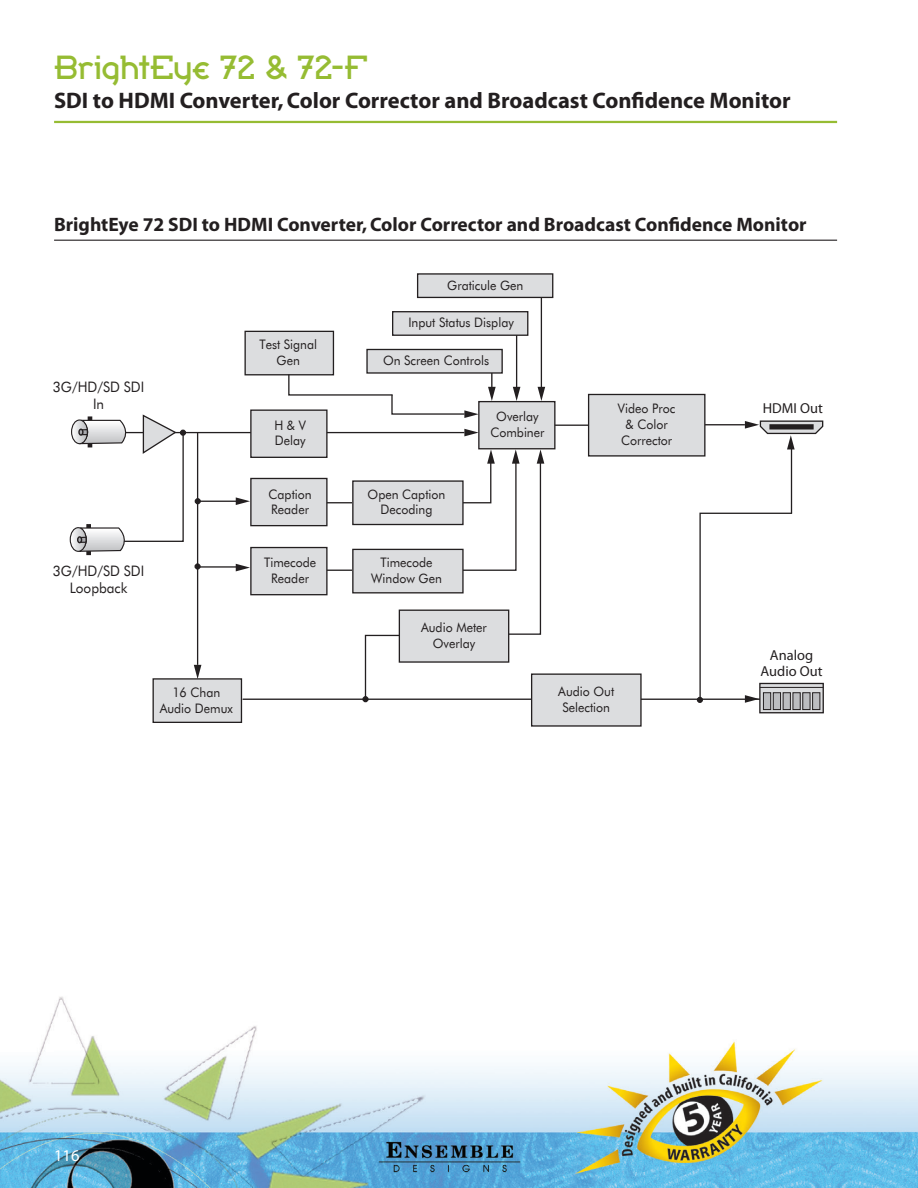
<style>
.page{position:relative;width:918px;height:1188px;background:#fff}
.page>*{position:absolute;margin:0;border:0;box-sizing:border-box;transform-origin:0 0}
._2013_Product_Number{font:33px "Broadband ICG";letter-spacing:-.01em;color:#96bc33}
._2013_small_Product{font:700 22.5px "Myriad";color:#231f20}
._2013_Feature_Order{font:700 19.5px "Myriad";color:#231f20}
.t1{font:16.5px "Myriad";color:#fff}
.t2{font:14.4px/17.4px "Futura BT";color:#231f20;text-align:center;scale:.94 1}
.t3{font:14.4px/15.8px "Futura";color:#231f20;text-align:center}
.t4{font:13.2px/15.8px "Futura BT";color:#231f20;text-align:center;scale:.94 1}
</style>
<div class="page">
<img style="left:0;top:996px;width:918px;height:192px">
<hr style="left:54px;top:121px;width:783px;height:2px;background:#96bc33">
<hr style="left:699px;top:424px;width:46px;height:1px;background:#231f20">
<hr style="left:516px;top:311px;width:1px;height:80px;background:#231f20">
<svg style="left:513px;top:387px;width:7px;height:14px"></svg>
<hr style="left:491px;top:356px;width:2px;height:34px;background:#231f20">
<svg style="left:488px;top:387px;width:8px;height:14px"></svg>
<hr style="left:541px;top:283px;width:1px;height:108px;background:#231f20">
<hr style="left:243px;top:699px;width:546px;height:1px;background:#231f20">
<hr style="left:544px;top:425px;width:63px;height:1px;background:#231f20">
<hr style="left:109px;top:432px;width:355px;height:1px;background:#231f20">
<hr style="left:197px;top:433px;width:1px;height:232px;background:#231f20">
<div style="left:392px;top:311px;width:136px;height:25px;background:#dcdddf;border:1px solid #231f20"></div>
<div style="left:417px;top:273px;width:136px;height:25px;background:#dcdddf;border:1px solid #231f20"></div>
<div style="left:366px;top:349px;width:137px;height:25px;background:#dcdddf;border:1px solid #231f20"></div>
<div style="left:251px;top:478px;width:76px;height:48px;background:#dcdddf"></div>
<div style="left:250px;top:478px;width:78px;height:48px;border:1px solid #231f20"></div>
<div style="left:251px;top:410px;width:76px;height:47px;background:#dcdddf"></div>
<div style="left:250px;top:409px;width:78px;height:49px;border:1px solid #231f20"></div>
<div style="left:479px;top:402px;width:76px;height:47px;background:#dcdddf"></div>
<div style="left:478px;top:401px;width:78px;height:48px;border:1px solid #231f20"></div>
<div style="left:251px;top:548px;width:76px;height:47px;background:#dcdddf"></div>
<div style="left:250px;top:547px;width:78px;height:48px;border:1px solid #231f20"></div>
<hr style="left:87px;top:525px;width:3px;height:30px;background:#231f20">
<div style="left:86px;top:524px;width:5px;height:31px;border:1px solid #231f20"></div>
<div style="left:589px;top:394px;width:116px;height:62px;background:#dcdddf"></div>
<div style="left:588px;top:394px;width:118px;height:63px;border:1px solid #231f20"></div>
<div style="left:532px;top:674px;width:109px;height:52px;background:#dcdddf"></div>
<div style="left:531px;top:673px;width:111px;height:54px;border:1px solid #231f20"></div>
<div style="left:153px;top:679px;width:88px;height:43px;background:#dcdddf"></div>
<div style="left:153px;top:678px;width:89px;height:45px;border:1px solid #231f20"></div>
<div style="left:245px;top:331px;width:88px;height:44px;background:#dcdddf"></div>
<div style="left:244px;top:331px;width:90px;height:44px;border:1px solid #231f20"></div>
<svg style="left:761px;top:685px;width:61px;height:26px"></svg>
<div style="left:759px;top:683px;width:65px;height:30px;border:1px solid #231f20"></div>
<div style="left:763px;top:693px;width:8px;height:17px;background:#bcbdc0"></div>
<div style="left:763px;top:692px;width:8px;height:18px;border:1px solid #231f20"></div>
<div style="left:773px;top:693px;width:8px;height:17px;background:#bcbdc0"></div>
<div style="left:773px;top:692px;width:8px;height:18px;border:1px solid #231f20"></div>
<div style="left:783px;top:693px;width:7px;height:17px;background:#bcbdc0"></div>
<div style="left:783px;top:692px;width:8px;height:18px;border:1px solid #231f20"></div>
<div style="left:793px;top:693px;width:7px;height:17px;background:#bcbdc0"></div>
<div style="left:793px;top:692px;width:8px;height:18px;border:1px solid #231f20"></div>
<div style="left:803px;top:693px;width:7px;height:17px;background:#bcbdc0"></div>
<div style="left:802px;top:692px;width:8px;height:18px;border:1px solid #231f20"></div>
<div style="left:813px;top:693px;width:7px;height:17px;background:#bcbdc0"></div>
<div style="left:812px;top:692px;width:8px;height:18px;border:1px solid #231f20"></div>
<hr style="left:760px;top:687px;width:63px;height:1px;background:#231f20">
<hr style="left:198px;top:501px;width:42px;height:1px;background:#231f20">
<svg style="left:236px;top:497px;width:14px;height:8px"></svg>
<hr style="left:198px;top:566px;width:42px;height:2px;background:#231f20">
<svg style="left:236px;top:564px;width:14px;height:7px"></svg>
<hr style="left:791px;top:446px;width:1px;height:67px;background:#231f20">
<svg style="left:745px;top:420px;width:79px;height:29px"></svg>
<svg style="left:464px;top:429px;width:15px;height:7px"></svg>
<svg style="left:538px;top:387px;width:7px;height:14px"></svg>
<svg style="left:194px;top:665px;width:7px;height:14px"></svg>
<svg style="left:288px;top:373px;width:191px;height:45px"></svg>
<svg style="left:70px;top:414px;width:116px;height:138px"></svg>
<svg style="left:322px;top:449px;width:222px;height:253px"></svg>
<div style="left:362px;top:696px;width:7px;height:6px;border:1px solid #231f20;border-radius:50%"></div>
<svg style="left:697px;top:512px;width:96px;height:191px"></svg>
<svg style="left:195px;top:498px;width:6px;height:6px"></svg>
<div style="left:195px;top:563px;width:6px;height:7px;border:1px solid #231f20;border-radius:50%"></div>
<hr style="left:54px;top:240px;width:783px;height:1px;background:#231f20">
<p class="_2013_Product_Number" style="left:54px;top:47px;width:316px">BrightEye 72 &amp; 72-F</p>
<p class="_2013_small_Product" style="left:54px;top:89px;width:738px">SDI to HDMI Converter, Color Corrector and Broadcast Confidence Monitor</p>
<p class="_2013_Feature_Order" style="left:54px;top:214px;width:754px">BrightEye 72 SDI to HDMI Converter, Color Corrector and Broadcast Confidence Monitor</p>
<p class="t4" style="left:447px;top:278px;width:83px">Graticule Gen</p>
<p class="t2" style="left:53px;top:378px;width:99px">3G/HD/SD SDI<br>In</p>
<p class="t2" style="left:53px;top:562px;width:99px">3G/HD/SD SDI<br>Loopback</p>
<p class="t4" style="left:160px;top:684px;width:79px">16 Chan<br>Audio Demux</p>
<p class="t4" style="left:259px;top:337px;width:63px">Test Signal<br>Gen</p>
<p class="t4" style="left:408px;top:314px;width:114px">Input Status Display</p>
<p class="t4" style="left:383px;top:353px;width:115px">On Screen Controls</p>
<p class="t4" style="left:274px;top:417px;width:35px;text-align:left">H &amp; V<br>Delay</p>
<p class="t4" style="left:490px;top:408px;width:59px">Overlay<br>Combiner</p>
<p class="t4" style="left:618px;top:401px;width:63px">Video Proc &amp; Color<br>Corrector</p>
<p class="t4" style="left:269px;top:486px;width:47px;text-align:left">Caption<br>Reader</p>
<p class="t4" style="left:264px;top:554px;width:57px">Timecode<br>Reader</p>
<p class="t4" style="left:368px;top:486px;width:84px">Open Caption<br>Decoding</p>
<p class="t4" style="left:371px;top:554px;width:77px">Timecode<br>Window Gen</p>
<p class="t4" style="left:421px;top:619px;width:72px">Audio Meter<br>Overlay</p>
<p class="t4" style="left:558px;top:683px;width:61px">Audio Out<br>Selection</p>
<p class="t3" style="left:763px;top:401px;width:61px">HDMI Out</p>
<p class="t3" style="left:761px;top:647px;width:63px">Analog<br>Audio Out</p>
<p class="t1" style="left:54px;top:1147px;width:27px">116</p>
</div>
